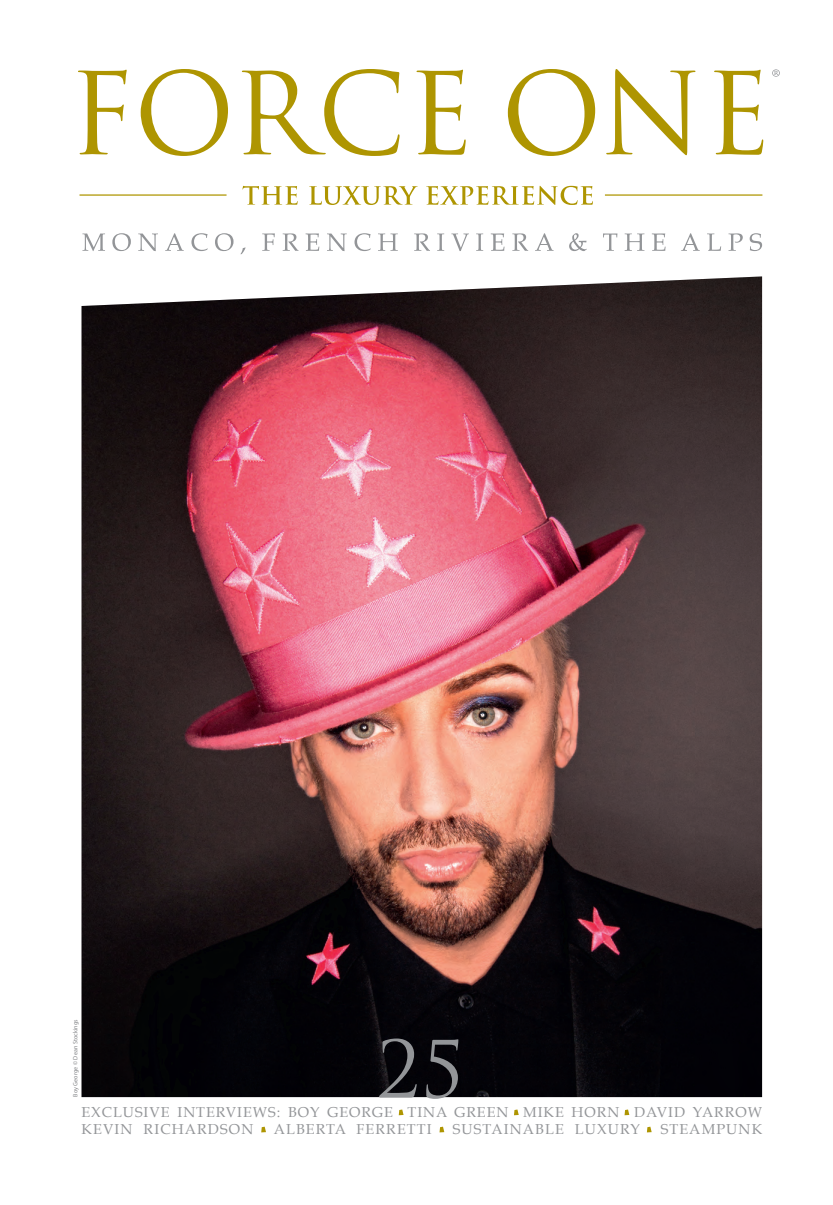
<style>
.page{position:relative;width:833px;height:1205px;background:#fff}
.page>*{position:absolute;margin:0;border:0;box-sizing:border-box;transform-origin:0 0}
.t1{font:77px "Trajan Pro";color:#939598}
.t2{font:14.38px "Book Antiqua";letter-spacing:.07em;color:#939598}
.t3{font:6.25px "Myriad Pro";letter-spacing:.02em;color:#808285;scale:.96 1}
</style>
<div class="page">
<svg style="left:772px;top:69px;width:8px;height:8px"></svg>
<svg style="left:82px;top:233px;width:680px;height:21px"></svg>
<svg style="left:78px;top:69px;width:685px;height:87px"></svg>
<hr style="left:79px;top:194px;width:147px;height:2px;background:#ae9501">
<hr style="left:605px;top:194px;width:157px;height:2px;background:#ae9501">
<svg style="left:242px;top:186px;width:351px;height:19px"></svg>
<img style="left:81px;top:276px;width:681px;height:821px">
<svg style="left:624px;top:1109px;width:5px;height:6px"></svg>
<svg style="left:399px;top:1109px;width:4px;height:6px"></svg>
<svg style="left:514px;top:1109px;width:5px;height:6px"></svg>
<svg style="left:647px;top:1126px;width:4px;height:6px"></svg>
<svg style="left:439px;top:1126px;width:5px;height:6px"></svg>
<svg style="left:261px;top:1126px;width:5px;height:6px"></svg>
<p class="t3" style="left:71px;top:1097px;width:82px;rotate:-90deg">Boy George © Dean Stockings</p>
<p class="t1" style="left:376px;top:1020px;width:89px">25</p>
<p class="t2" style="left:81px;top:1103px;width:682px">EXCLUSIVE INTERVIEWS: BOY GEORGE TINA GREEN MIKE HORN DAVID YARROW</p>
<p class="t2" style="left:81px;top:1120px;width:173px">KEVIN RICHARDSON</p>
<p class="t2" style="left:274px;top:1120px;width:159px">ALBERTA FERRETTI</p>
<p class="t2" style="left:453px;top:1120px;width:189px">SUSTAINABLE LUXURY</p>
<p class="t2" style="left:660px;top:1120px;width:103px">STEAMPUNK</p>
</div>
